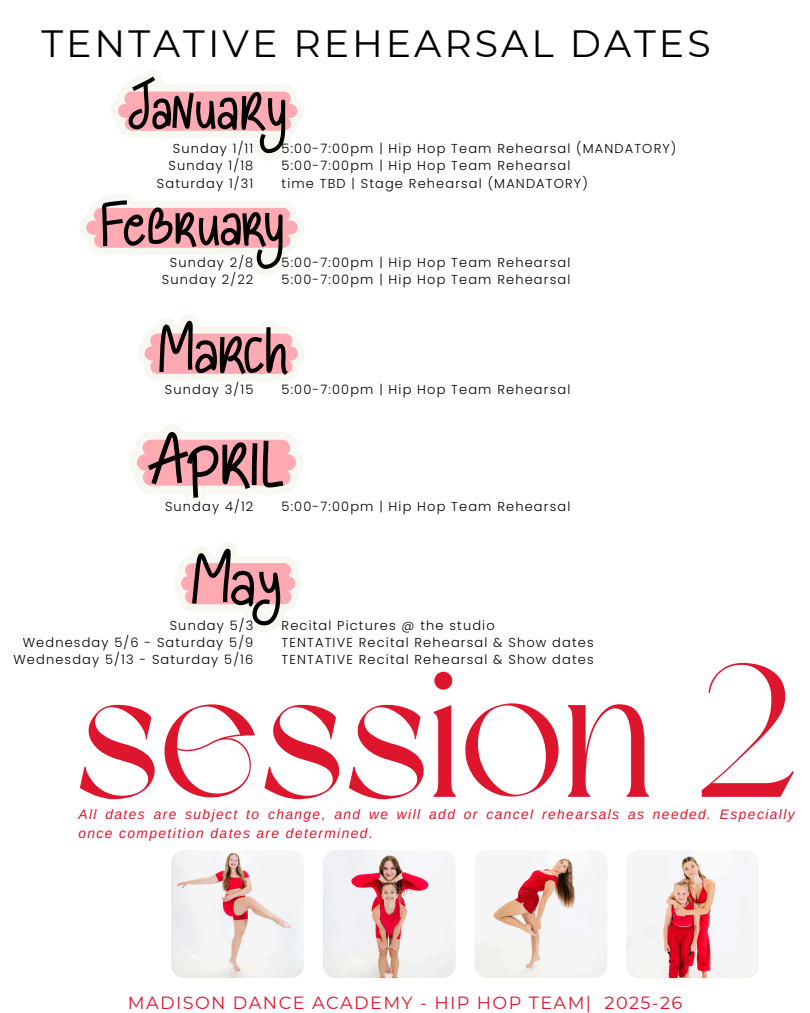
<style>
.page{position:relative;width:810px;height:1013px;background:#fff}
.page>*{position:absolute;margin:0;border:0;box-sizing:border-box;transform-origin:0 0}
.t1{font:190.3px "Dream Avenue";color:#dd162e}
.t2{font:37.9px "Montserrat";letter-spacing:.08em;color:#000}
.t3{font:17.6px "Montserrat";letter-spacing:.08em;color:#dd162e}
.t4{font:italic 13.8px/18.8px "Arimo";letter-spacing:.105em;color:#dd162e}
.t5{font:300 13px/17.3px "Poppins";letter-spacing:.09em;color:#000;text-align:right}
</style>
<div class="page">
<img style="left:171px;top:850px;width:133px;height:128px;border-radius:13px">
<img style="left:323px;top:850px;width:133px;height:128px;border-radius:13px">
<img style="left:475px;top:850px;width:132px;height:128px;border-radius:13px">
<img style="left:626px;top:850px;width:133px;height:128px;border-radius:13px">
<svg style="left:80px;top:194px;width:224px;height:82px"></svg>
<svg style="left:138px;top:314px;width:167px;height:68px"></svg>
<svg style="left:129px;top:424px;width:175px;height:81px"></svg>
<div style="left:111px;top:97px;width:193px;height:28px;background:#f6f8f1;border-radius:14px"></div>
<div style="left:118px;top:104px;width:179px;height:14px;background:#ffa9b3;border-radius:7px"></div>
<svg style="left:121px;top:69px;width:172px;height:91px"></svg>
<svg style="left:174px;top:542px;width:128px;height:90px"></svg>
<h2 class="t2" style="left:41px;top:20px;width:671px">TENTATIVE REHEARSAL DATES</h2>
<p class="t5" style="left:173px;top:140px;width:82px">Sunday 1/11</p>
<h4 class="t5" style="left:169px;top:157px;width:86px">Sunday 1/18</h4>
<h4 class="t5" style="left:157px;top:174px;width:98px">Saturday 1/31</h4>
<p class="t5" style="left:282px;top:140px;width:396px">5:00-7:00pm | Hip Hop Team Rehearsal (MANDATORY)</p>
<h4 class="t5" style="left:282px;top:157px;width:290px">5:00-7:00pm | Hip Hop Team Rehearsal</h4>
<h4 class="t5" style="left:282px;top:174px;width:308px">time TBD | Stage Rehearsal (MANDATORY)</h4>
<p class="t5" style="left:162px;top:253px;width:93px">Sunday 2/8<br>Sunday 2/22</p>
<p class="t5" style="left:282px;top:253px;width:290px;text-align:left">5:00-7:00pm | Hip Hop Team Rehearsal<br>5:00-7:00pm | Hip Hop Team Rehearsal</p>
<p class="t5" style="left:165px;top:380px;width:90px">Sunday 3/15</p>
<p class="t5" style="left:282px;top:380px;width:290px">5:00-7:00pm | Hip Hop Team Rehearsal</p>
<p class="t5" style="left:165px;top:498px;width:90px">Sunday 4/12</p>
<p class="t5" style="left:282px;top:498px;width:290px">5:00-7:00pm | Hip Hop Team Rehearsal</p>
<p class="t5" style="left:13px;top:616px;width:241px">Sunday 5/3<br>Wednesday 5/6 - Saturday 5/9<br>Wednesday 5/13 - Saturday 5/16</p>
<p class="t5" style="left:282px;top:616px;width:314px;text-align:left">Recital Pictures @ the studio<br>TENTATIVE Recital Rehearsal &amp; Show dates<br>TENTATIVE Recital Rehearsal &amp; Show dates</p>
<p class="t1" style="left:75px;top:654px;width:726px">session 2</p>
<p class="t4" style="left:78px;top:804px;width:718px">All dates are subject to change, and we will add or cancel rehearsals as needed. Especially once competition dates are determined.</p>
<p class="t3" style="left:128px;top:991px;width:556px">MADISON DANCE ACADEMY - HIP HOP TEAM| 2025-26</p>
</div>
